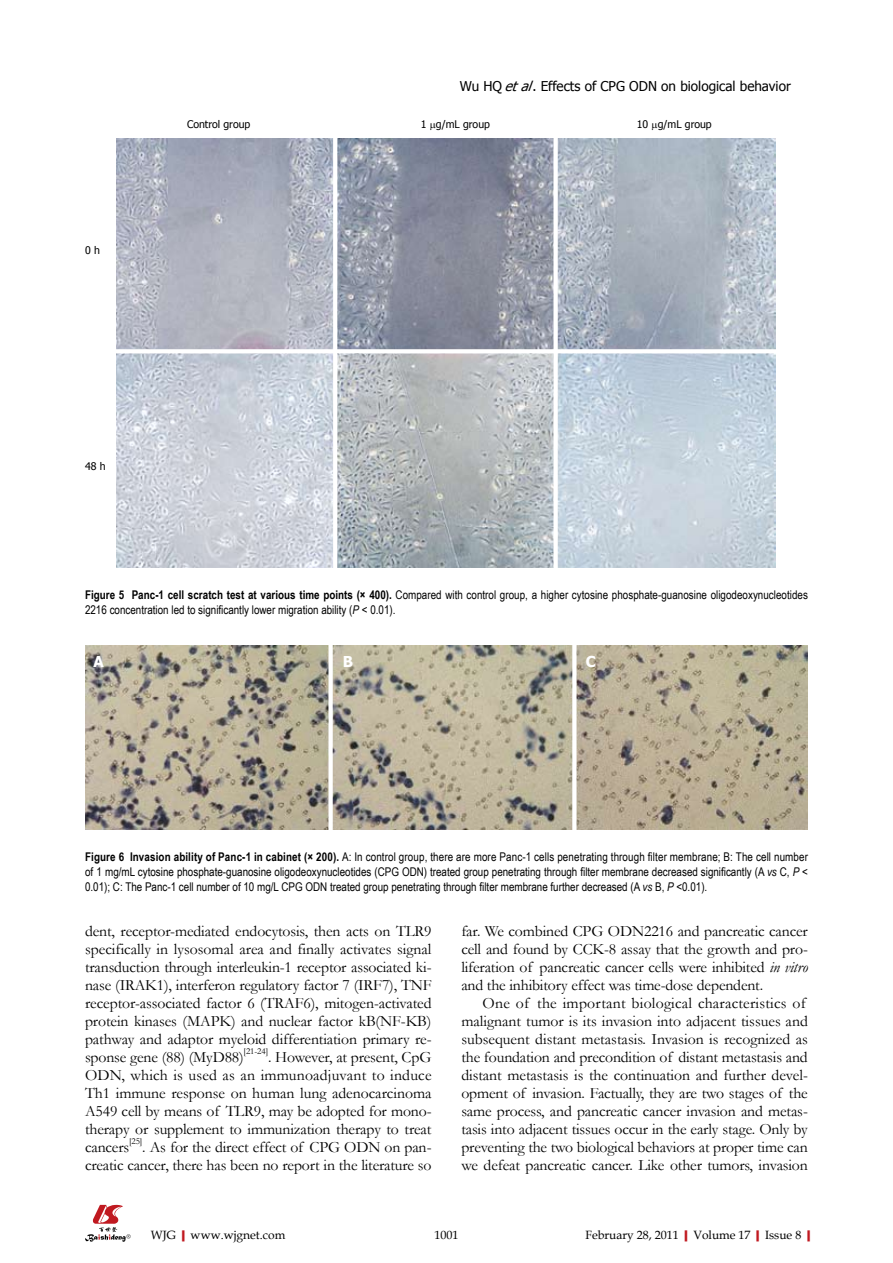
<style>
.page{position:relative;width:893px;height:1263px;background:#fff}
.page>*{position:absolute;margin:0;border:0;box-sizing:border-box;transform-origin:0 0}
.t1{font:15.75px/18px "Garamond";letter-spacing:-.01em;color:#000;text-align:justify}
.t2{font:700 15px "Tahoma";color:#fff}
.t3{font:13.5px "Tahoma";color:#000}
.t4{font:12px/15px "Arial Narrow";color:#000}
.t5{font:12px "Book Antiqua";color:#000}
.t6{font:10.5px "Tahoma";color:#000}
.t7{font:9.15px "Garamond";color:#000}
.s1{font-style:italic}
.s2{font-weight:700}
.s3{font-weight:700;color:#c01920}
</style>
<div class="page">
<svg style="left:85px;top:1205px;width:46px;height:37px"></svg>
<img style="left:116px;top:138px;width:659px;height:430px">
<hr style="left:333px;top:137px;width:4px;height:433px;background:#fff">
<svg style="left:116px;top:349px;width:660px;height:4px"></svg>
<div style="left:553px;top:137px;width:5px;height:433px;background:#fff"></div>
<img style="left:85px;top:646px;width:723px;height:184px">
<div style="left:328px;top:645px;width:5px;height:186px;background:#fff"></div>
<svg style="left:572px;top:645px;width:4px;height:185px"></svg>
<p class="t3" style="left:460px;top:77px;width:333px">Wu HQ <span class="s1">etal</span>. Effects of CPG ODN on biological behavior</p>
<p class="t6" style="left:85px;top:243px;width:16px">0 h</p>
<p class="t6" style="left:187px;top:117px;width:65px">Control group</p>
<p class="t6" style="left:421px;top:117px;width:71px">1 g/mL group</p>
<p class="t6" style="left:637px;top:117px;width:76px">10 g/mL group</p>
<p class="t6" style="left:85px;top:459px;width:22px">48 h</p>
<p class="t4" style="left:85px;top:587px;width:724px"><span class="s2">Figure 5 Panc-1 cell scratch test at various time points (× 400).</span> Compared with control group, a higher cytosine phosphate-guanosine oligodeoxynucleotides<br>2216 concentration led to significantly lower migration ability (<span class="s1">P</span> &lt; 0.01).</p>
<p class="t2" style="left:94px;top:651px;width:12px">A</p>
<p class="t2" style="left:343px;top:651px;width:12px">B</p>
<p class="t2" style="left:586px;top:651px;width:12px">C</p>
<p class="t4" style="left:85px;top:849px;width:724px;text-align:justify"><span class="s2">Figure 6 Invasion ability of Panc-1 in cabinet (× 200).</span> A: In control group, there are more Panc-1 cells penetrating through filter membrane; B: The cell number of 1 mg/mL cytosine phosphate-guanosine oligodeoxynucleotides (CPG ODN) treated group penetrating through filter membrane decreased significantly (A <span class="s1">vs</span> C, <span class="s1">P</span> &lt; 0.01); C: The Panc-1 cell number of 10 mg/L CPG ODN treated group penetrating through filter membrane further decreased (A <span class="s1">vs</span> B, <span class="s1">P</span> &lt;0.01).</p>
<p class="t1" style="left:85px;top:921px;width:348px">dent, receptor-mediated endocytosis, then acts on TLR9 specifically in lysosomal area and finally activates signal transduction through interleukin-1 receptor associated ki&shy;nase (IRAK1), interferon regulatory factor 7 (IRF7), TNF receptor-associated factor 6 (TRAF6), mitogen-activated protein kinases (MAPK) and nuclear factor kB(NF-KB) pathway and adaptor myeloid differentiation primary re&shy;sponse gene (88) (MyD88)</p>
<p class="t7" style="left:244px;top:1045px;width:26px">[21-24]</p>
<p class="t1" style="left:85px;top:1047px;width:348px;text-indent:183px">. However, at present, CpG ODN, which is used as an immunoadjuvant to induce Th1 immune response on human lung adenocarcinoma A549 cell by means of TLR9, may be adopted for mono&shy;therapy or supplement to immunization therapy to treat cancers</p>
<p class="t7" style="left:129px;top:1135px;width:15px">[25]</p>
<p class="t1" style="left:85px;top:1137px;width:348px;text-align:right">. As for the direct effect of CPG ODN on pan-<br>creatic cancer, there has been no report in the literature so</p>
<p class="t1" style="left:461px;top:921px;width:348px">far. We combined CPG ODN2216 and pancreatic cancer cell and found by CCK-8 assay that the growth and pro&shy;liferation of pancreatic cancer cells were inhibited <span class="s1">in vitro </span>and the inhibitory effect was time-dose dependent.</p>
<p class="t1" style="left:461px;top:993px;width:348px;text-align:left;text-indent:21px">One of the important biological characteristics of malignant tumor is its invasion into adjacent tissues and subsequent distant metastasis. Invasion is recognized as the foundation and precondition of distant metastasis and distant metastasis is the continuation and further devel&shy;opment of invasion. Factually, they are two stages of the same process, and pancreatic cancer invasion and metas&shy;tasis into adjacent tissues occur in the early stage. Only by preventing the two biological behaviors at proper time can we defeat pancreatic cancer. Like other tumors, invasion</p>
<p class="t5" style="left:151px;top:1226px;width:136px">WJG<span class="s3">|</span>www.wjgnet.com</p>
<p class="t5" style="left:434px;top:1226px;width:25px">1001</p>
<p class="t5" style="left:585px;top:1226px;width:232px">February 28, 2011<span class="s3">|</span>Volume 17<span class="s3">|</span>Issue 8<span class="s3">|</span></p>
</div>
